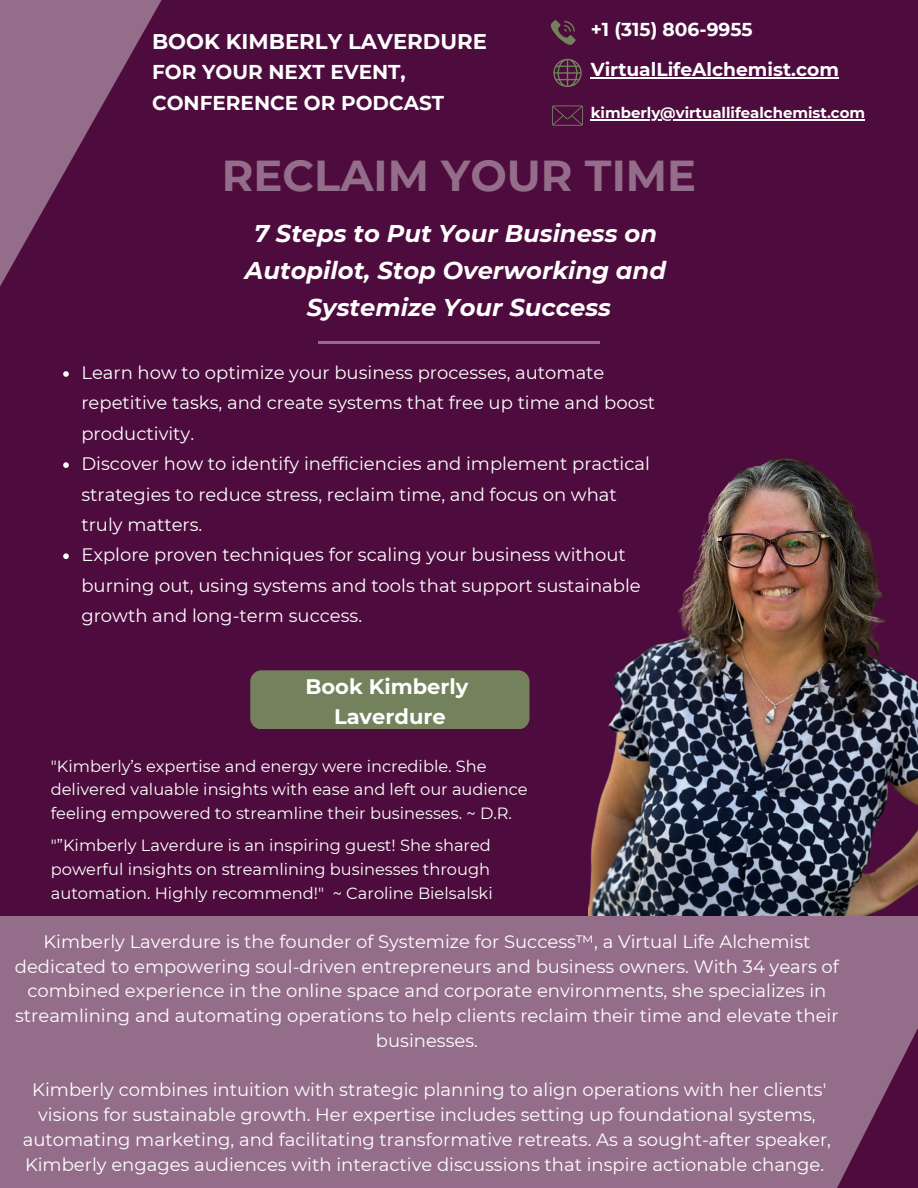
<style>
.page{position:relative;width:918px;height:1188px;background:#4d0c3d}
.page>*{position:absolute;margin:0;border:0;box-sizing:border-box;transform-origin:0 0}
.t1{font:700 43.2px "Montserrat";color:#946d8a}
.t2{font:italic 700 24.3px/37.2px "Montserrat";color:#fff;text-align:center}
.t3{font:700 21.3px "Montserrat";color:#fff}
.t4{font:700 21px/29.2px "Montserrat";color:#fff;text-align:center}
.t5{font:700 19.95px/30.3px "Montserrat";color:#fff}
.t6{font:700 18.75px "Montserrat";color:#fff}
.t7{font:18px/30.3px "Montserrat";color:#fff;text-align:center}
.t8{font:16.2px/23.7px "Montserrat";color:#fff}
.t9{font:700 15px "Montserrat";color:#fff}
</style>
<div class="page">
<img style="left:588px;top:458px;width:298px;height:459px">
<div style="left:0;top:917px;width:918px;height:271px;background:#946d8a"></div>
<svg style="left:836px;top:642px;width:82px;height:546px"></svg>
<svg style="left:550px;top:20px;width:26px;height:25px"></svg>
<svg style="left:553px;top:59px;width:28px;height:28px"></svg>
<svg style="left:0;top:0;width:162px;height:286px"></svg>
<svg style="left:552px;top:105px;width:31px;height:21px"></svg>
<hr style="left:318px;top:341px;width:282px;height:3px;background:#946d8a">
<div style="left:250px;top:670px;width:279px;height:59px;background:#73825c;border-radius:11px"></div>
<svg style="left:63px;top:371px;width:6px;height:6px"></svg>
<svg style="left:63px;top:462px;width:6px;height:6px"></svg>
<svg style="left:63px;top:553px;width:6px;height:6px"></svg>
<hr style="left:591px;top:77px;width:248px;height:2px;background:#fff">
<hr style="left:591px;top:119px;width:274px;height:2px;background:#fff">
<p class="t3" style="left:152px;top:28px;width:336px">BOOK KIMBERLY LAVERDURE</p>
<p class="t5" style="left:152px;top:57px;width:294px">FOR YOUR NEXT EVENT,<br>CONFERENCE OR PODCAST</p>
<p class="t6" style="left:591px;top:17px;width:163px">+1 (315) 806-9955</p>
<p class="t6" style="left:591px;top:58px;width:250px">VirtualLifeAlchemist.com</p>
<h1 class="t9" style="left:591px;top:104px;width:276px">kimberly@virtuallifealchemist.com</h1>
<h3 class="t1" style="left:222px;top:149px;width:476px">RECLAIM YOUR TIME</h3>
<h6 class="t2" style="left:245px;top:214px;width:423px">7 Steps to Put Your Business on<br>Autopilot, Stop Overworking and<br>Systemize Your Success</h6>
<p class="t7" style="left:81px;top:357px;width:575px;text-align:left">Learn how to optimize your business processes, automate repetitive tasks, and create systems that free up time and boost productivity.<br>Discover how to identify inefficiencies and implement practical strategies to reduce stress, reclaim time, and focus on what truly matters.<br>Explore proven techniques for scaling your business without burning out, using systems and tools that support sustainable growth and long-term success.</p>
<p class="t4" style="left:305px;top:672px;width:164px">Book Kimberly<br>Laverdure</p>
<h2 class="t8" style="left:51px;top:754px;width:478px">"Kimberly’s expertise and energy were incredible. She delivered valuable insights with ease and left our audience feeling empowered to streamline their businesses. ~ D.R.</h2>
<h5 class="t8" style="left:51px;top:834px;width:443px">"”Kimberly Laverdure is an inspiring guest! She shared powerful insights on streamlining businesses through automation. Highly recommend!" ~ Caroline Bielsalski</h5>
<p class="t7" style="left:15px;top:929px;width:826px;line-height:24.8px">Kimberly Laverdure is the founder of Systemize for Success™, a Virtual Life Alchemist dedicated to empowering soul-driven entrepreneurs and business owners. With 34 years of combined experience in the online space and corporate environments, she specializes in streamlining and automating operations to help clients reclaim their time and elevate their businesses.</p>
<p class="t7" style="left:23px;top:1078px;width:810px;line-height:24.8px">Kimberly combines intuition with strategic planning to align operations with her clients' visions for sustainable growth. Her expertise includes setting up foundational systems, automating marketing, and facilitating transformative retreats. As a sought-after speaker, Kimberly engages audiences with interactive discussions that inspire actionable change.</p>
</div>
